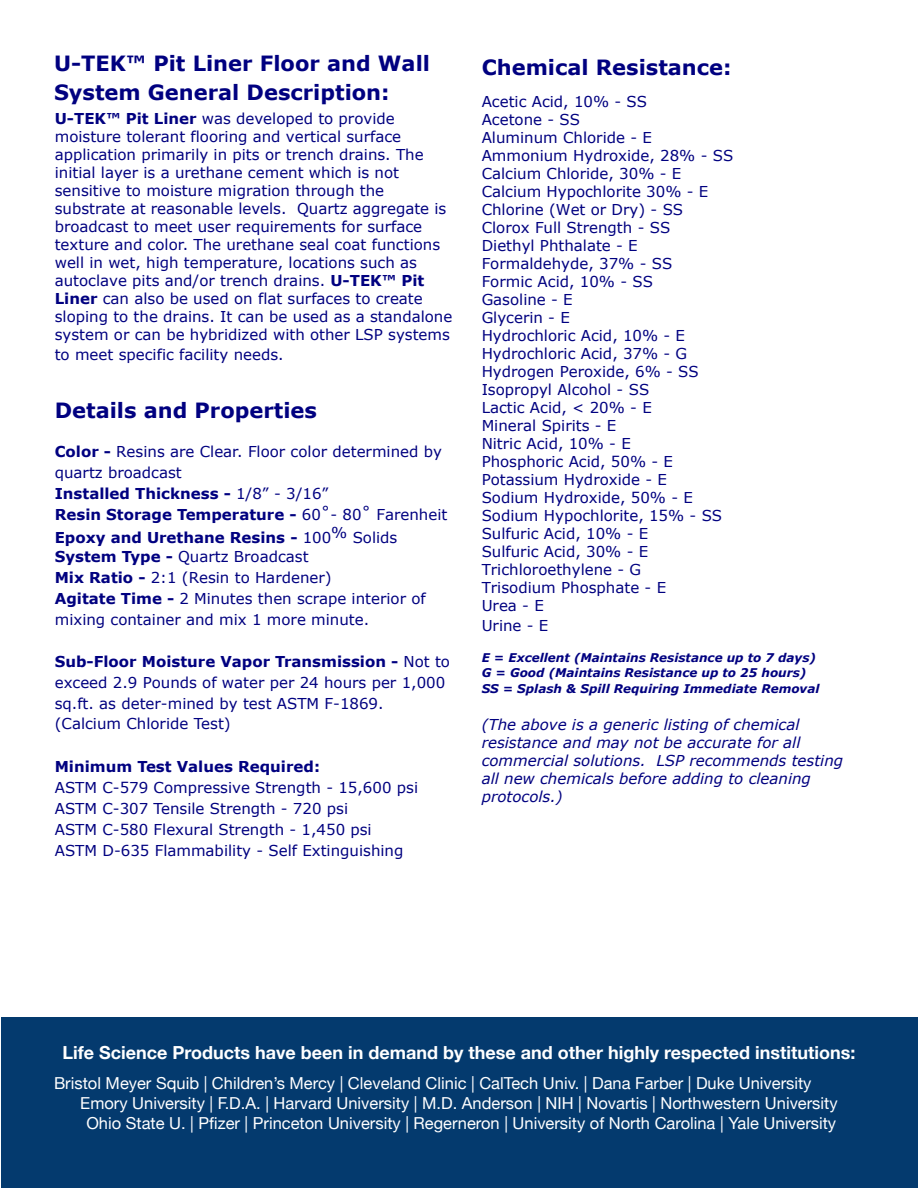
<style>
.page{position:relative;width:918px;height:1188px;background:#fff}
.page>*{position:absolute;margin:0;border:0;box-sizing:border-box;transform-origin:0 0}
.t1{font:700 21px/29px "Verdana";color:#000080}
.t2{font:700 18px "Helvetica Neue";color:#fff}
.t3{font:16.5px "Helvetica Neue";color:#fff}
.t4{font:15px/18px "Verdana";color:#000080}
.t5{font:italic 15px/18px "Verdana";color:#000080}
.t6{font:700 15px/19px "Verdana";color:#000080}
.t7{font:italic 700 12px/14.4px "Verdana";color:#000080}
.s1{font-weight:700}
.s2{font-weight:400}
</style>
<div class="page">
<div style="left:2px;top:1017px;width:916px;height:171px;background:#043a6e"></div>
<p class="t1" style="left:54px;top:48px;width:378px">U-TEK™ Pit Liner Floor and Wall<br>System General Description:</p>
<p class="t4" style="left:55px;top:109px;width:399px"><span class="s1">U-TEK™ Pit Liner</span> was developed to provide moisture tolerant flooring and vertical surface application primarily in pits or trench drains. The initial layer is a urethane cement which is not sensitive to moisture migration through the substrate at reasonable levels. Quartz aggregate is broadcast to meet user requirements for surface texture and color. The urethane seal coat functions well in wet, high temperature, locations such as autoclave pits and/or trench drains. <span class="s1">U-TEK™ Pit Liner</span> can also be used on flat surfaces to create sloping to the drains. It can be used as a standalone system or can be hybridized with other LSP systems</p>
<p class="t4" style="left:55px;top:346px;width:230px">to meet specific facility needs.</p>
<p class="t1" style="left:55px;top:395px;width:264px">Details and Properties</p>
<p class="t4" style="left:55px;top:441px;width:394px;line-height:21px"><span class="s1">Color -</span> Resins are Clear. Floor color determined by quartz broadcast<br><span class="s1">Installed Thickness -</span> 1/8” - 3/16”<br><span class="s1">Resin Storage Temperature -</span> 60˚- 80˚ Farenheit</p>
<p class="t6" style="left:55px;top:528px;width:344px">Epoxy and Urethane Resins - <span class="s2">100</span><sup>%</sup> <span class="s2">Solids<br></span>System Type - <span class="s2">Quartz Broadcast</span></p>
<p class="t4" style="left:55px;top:567px;width:373px;line-height:21px"><span class="s1">Mix Ratio -</span> 2:1 (Resin to Hardener)<br><span class="s1">Agitate Time -</span> 2 Minutes then scrape interior of mixing container and mix 1 more minute.</p>
<p class="t4" style="left:55px;top:651px;width:397px;line-height:20.9px"><span class="s1">Sub-Floor Moisture Vapor Transmission -</span> Not to exceed 2.9 Pounds of water per 24 hours per 1,000 sq.ft. as deter-mined by test ASTM F-1869. (Calcium Chloride Test)</p>
<p class="t4" style="left:55px;top:756px;width:365px;line-height:21px"><span class="s1">Minimum Test Values Required:<br></span>ASTM C-579 Compressive Strength - 15,600 psi ASTM C-307 Tensile Strength - 720 psi<br>ASTM C-580 Flexural Strength - 1,450 psi<br>ASTM D-635 Flammability - Self Extinguishing</p>
<p class="t1" style="left:482px;top:52px;width:251px">Chemical Resistance:</p>
<p class="t4" style="left:482px;top:92px;width:253px">Acetic Acid, 10% - SS<br>Acetone - SS<br>Aluminum Chloride - E<br>Ammonium Hydroxide, 28% - SS<br>Calcium Chloride, 30% - E<br>Calcium Hypochlorite 30% - E<br>Chlorine (Wet or Dry) - SS<br>Clorox Full Strength - SS<br>Diethyl Phthalate - E<br>Formaldehyde, 37% - SS<br>Formic Acid, 10% - SS<br>Gasoline - E<br>Glycerin - E<br>Hydrochloric Acid, 10% - E<br>Hydrochloric Acid, 37% - G<br>Hydrogen Peroxide, 6% - SS<br>Isopropyl Alcohol - SS<br>Lactic Acid, &lt; 20% - E<br>Mineral Spirits - E<br>Nitric Acid, 10% - E<br>Phosphoric Acid, 50% - E<br>Potassium Hydroxide - E<br>Sodium Hydroxide, 50% - E<br>Sodium Hypochlorite, 15% - SS<br>Sulfuric Acid, 10% - E<br>Sulfuric Acid, 30% - E<br>Trichloroethylene - G<br>Trisodium Phosphate - E<br>Urea - E</p>
<p class="t4" style="left:482px;top:616px;width:68px">Urine - E</p>
<p class="t7" style="left:482px;top:651px;width:336px">E = Excellent (Maintains Resistance up to 7 days)<br>G = Good (Maintains Resistance up to 25 hours)</p>
<p class="t7" style="left:482px;top:681px;width:339px">SS = Splash &amp; Spill Requiring Immediate Removal</p>
<p class="t5" style="left:482px;top:715px;width:363px">(The above is a generic listing of chemical resistance and may not be accurate for all commercial solutions. LSP recommends testing all new chemicals before adding to cleaning protocols.)</p>
<p class="t2" style="left:63px;top:1039px;width:794px">Life Science Products have been in demand by these and other highly respected institutions:</p>
<p class="t3" style="left:54px;top:1071px;width:759px">Bristol Meyer Squib | Children’s Mercy | Cleveland Clinic | CalTech Univ. | Dana Farber | Duke University</p>
<p class="t3" style="left:80px;top:1091px;width:759px">Emory University | F.D.A. | Harvard University | M.D. Anderson | NIH | Novartis | Northwestern University</p>
<p class="t3" style="left:86px;top:1111px;width:751px">Ohio State U. | Pfizer | Princeton University | Regerneron | University of North Carolina | Yale University</p>
</div>
